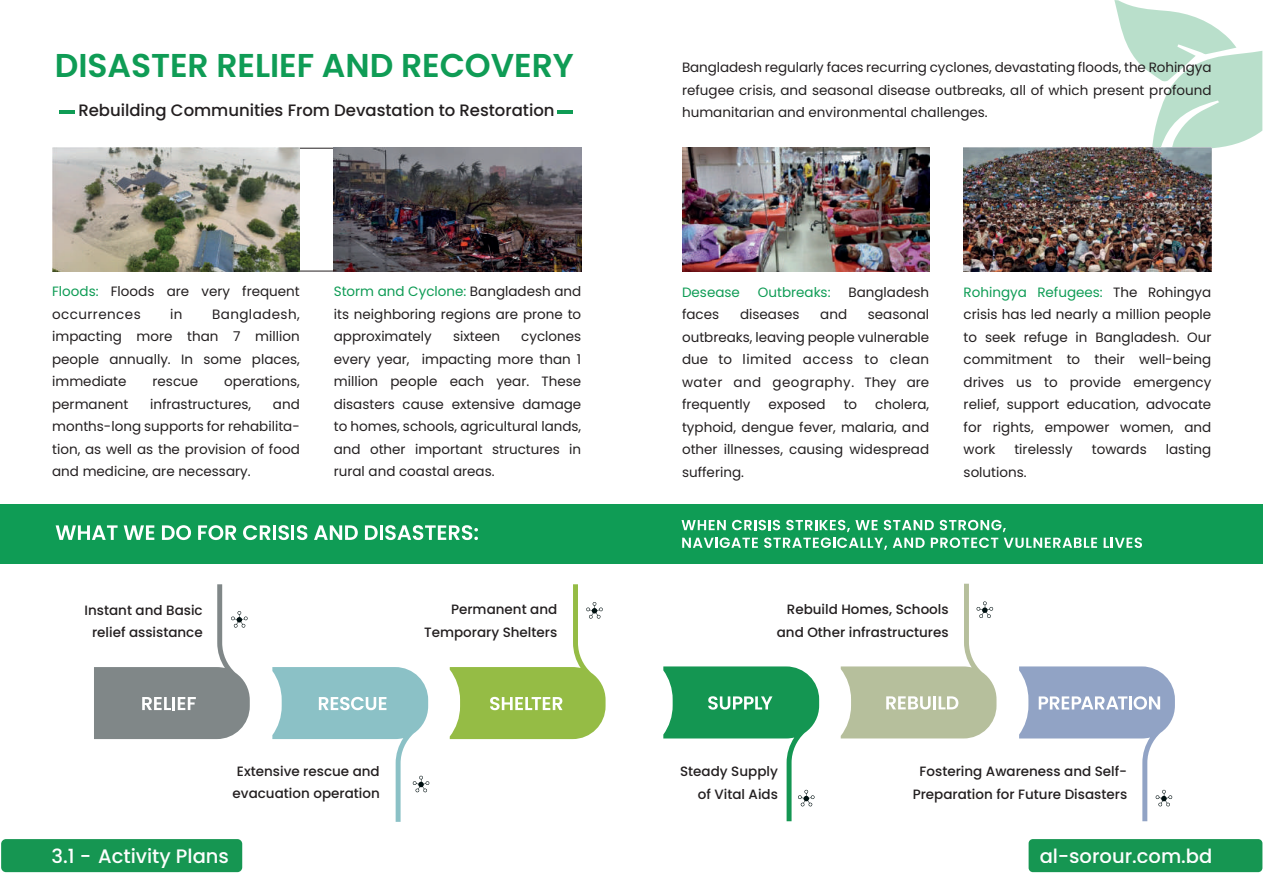
<style>
.page{position:relative;width:1263px;height:893px;background:#fff}
.page>*{position:absolute;margin:0;border:0;box-sizing:border-box;transform-origin:0 0}
.t1{font:600 33px "Poppins";color:#0f9c55}
.t2{font:500 19.5px "Poppins";color:#fff}
.t3{font:500 16.5px "Poppins";color:#231f20}
.t4{font:13.5px/22.5px "Poppins";color:#231f20;text-align:justify}
.t5{font:500 13.5px/22.5px "Poppins";color:#231f20;text-align:center}
.t6{font:13.5px "Poppins";color:#0f9c55}
.s1{color:#0f9c55}
</style>
<div class="page">
<div style="left:1px;top:839px;width:241px;height:33px;background:#169652;border-radius:5px"></div>
<div style="left:1028px;top:839px;width:234px;height:33px;background:#169652;border-radius:4px"></div>
<svg style="left:1114px;top:0;width:148px;height:192px"></svg>
<svg style="left:663px;top:666px;width:156px;height:155px"></svg>
<svg style="left:841px;top:584px;width:155px;height:154px"></svg>
<svg style="left:1019px;top:666px;width:156px;height:155px"></svg>
<div style="left:631px;top:504px;width:631px;height:60px;background:#0f9c55"></div>
<svg style="left:681px;top:520px;width:416px;height:30px"></svg>
<svg style="left:1104px;top:537px;width:38px;height:11px"></svg>
<img style="left:682px;top:148px;width:247px;height:123px">
<img style="left:963px;top:148px;width:248px;height:123px">
<svg style="left:94px;top:584px;width:156px;height:155px"></svg>
<svg style="left:272px;top:667px;width:157px;height:155px"></svg>
<svg style="left:450px;top:584px;width:155px;height:155px"></svg>
<div style="left:0;top:504px;width:633px;height:59px;background:#0f9c55"></div>
<svg style="left:56px;top:525px;width:62px;height:15px"></svg>
<svg style="left:124px;top:525px;width:30px;height:15px"></svg>
<svg style="left:162px;top:525px;width:29px;height:15px"></svg>
<svg style="left:198px;top:525px;width:38px;height:15px"></svg>
<svg style="left:243px;top:525px;width:28px;height:15px"></svg>
<hr style="left:273px;top:525px;width:3px;height:15px;background:#fff">
<svg style="left:278px;top:525px;width:11px;height:15px"></svg>
<hr style="left:291px;top:525px;width:3px;height:15px;background:#fff">
<svg style="left:297px;top:525px;width:10px;height:15px"></svg>
<svg style="left:314px;top:525px;width:44px;height:15px"></svg>
<svg style="left:365px;top:525px;width:13px;height:15px"></svg>
<hr style="left:380px;top:525px;width:3px;height:15px;background:#fff">
<svg style="left:385px;top:525px;width:93px;height:15px"></svg>
<img style="left:52px;top:147px;width:248px;height:124px">
<img style="left:334px;top:148px;width:247px;height:123px">
<hr style="left:60px;top:110px;width:15px;height:4px;background:#0f9c55">
<hr style="left:558px;top:110px;width:15px;height:4px;background:#0f9c55">
<h1 class="t1" style="left:55px;top:46px;width:520px">DISASTER RELIEF AND RECOVERY</h1>
<p class="t3" style="left:78px;top:100px;width:478px">Rebuilding Communities From Devastation to Restoration</p>
<p class="t4" style="left:52px;top:280px;width:249px"><span class="s1">Floods:</span> Floods are very frequent occurrences</p>
<p class="t4" style="left:170px;top:303px;width:14px">in</p>
<p class="t4" style="left:52px;top:303px;width:249px;text-indent:160px">Bangladesh, impacting more than 7 million people annually. In some places, immediate</p>
<p class="t4" style="left:153px;top:370px;width:47px">rescue</p>
<p class="t4" style="left:224px;top:370px;width:77px">operations,</p>
<p class="t4" style="left:52px;top:393px;width:78px">permanent</p>
<p class="t4" style="left:150px;top:393px;width:103px">infrastructures,</p>
<p class="t4" style="left:52px;top:393px;width:249px;text-indent:221px">and months-long supports for rehabilita&shy;tion, as well as the provision of food and medicine, are necessary.</p>
<p class="t4" style="left:334px;top:280px;width:249px"><span class="s1">Storm and Cyclone:</span> Bangladesh and its neighboring regions are prone to approximately</p>
<p class="t4" style="left:453px;top:325px;width:49px">sixteen</p>
<p class="t4" style="left:334px;top:325px;width:249px;text-indent:187px">cyclones every year, impacting more than 1 million people each year. These disasters cause extensive damage to homes, schools, agricultural lands, and other important structures in rural and coastal areas.</p>
<p class="t5" style="left:85px;top:599px;width:120px">Instant and Basic relief assistance</p>
<p class="t5" style="left:424px;top:598px;width:135px;text-align:right">Permanent and<br>Temporary Shelters</p>
<p class="t5" style="left:233px;top:760px;width:149px">Extensive rescue and evacuation operation</p>
<p class="t4" style="left:682px;top:56px;width:531px">Bangladesh regularly faces recurring cyclones, devastating floods, the Rohingya refugee crisis, and seasonal disease outbreaks, all of which present profound humanitarian and environmental challenges.</p>
<p class="t6" style="left:682px;top:284px;width:59px">Desease</p>
<p class="t6" style="left:758px;top:284px;width:74px">Outbreaks:</p>
<p class="t4" style="left:848px;top:281px;width:82px">Bangladesh</p>
<p class="t4" style="left:682px;top:303px;width:39px">faces</p>
<p class="t4" style="left:740px;top:303px;width:61px">diseases</p>
<p class="t4" style="left:820px;top:303px;width:28px">and</p>
<p class="t4" style="left:682px;top:303px;width:249px;text-indent:186px">seasonal outbreaks, leaving people vulnerable due to limited access to clean water and geography. They are frequently</p>
<p class="t4" style="left:682px;top:393px;width:249px;text-indent:193px">cholera, typhoid, dengue fever, malaria, and other illnesses, causing widespread suffering.</p>
<p class="t4" style="left:768px;top:393px;width:59px">exposed</p>
<p class="t4" style="left:844px;top:393px;width:15px">to</p>
<p class="t4" style="left:964px;top:281px;width:249px"><span class="s1">Rohingya Refugees:</span> The Rohingya crisis has led nearly a million people to seek refuge in Bangladesh. Our commitment to their well-being drives us to provide emergency relief, support education, advocate for rights, empower women, and work</p>
<p class="t4" style="left:1014px;top:438px;width:60px">tirelessly</p>
<p class="t4" style="left:1092px;top:438px;width:56px">towards</p>
<p class="t4" style="left:1166px;top:438px;width:47px">lasting</p>
<p class="t4" style="left:964px;top:461px;width:65px">solutions.</p>
<p class="t5" style="left:777px;top:598px;width:173px;text-align:right">Rebuild Homes, Schools and Other infrastructures</p>
<p class="t5" style="left:680px;top:760px;width:99px;text-align:right">Steady Supply of Vital Aids</p>
<p class="t5" style="left:913px;top:760px;width:216px">Fostering Awareness and Self-<br>Preparation for Future Disasters</p>
<h2 class="t2" style="left:52px;top:845px;width:179px">3.1 - Activity Plans</h2>
<h2 class="t2" style="left:1039px;top:845px;width:174px">al-sorour.com.bd</h2>
</div>
